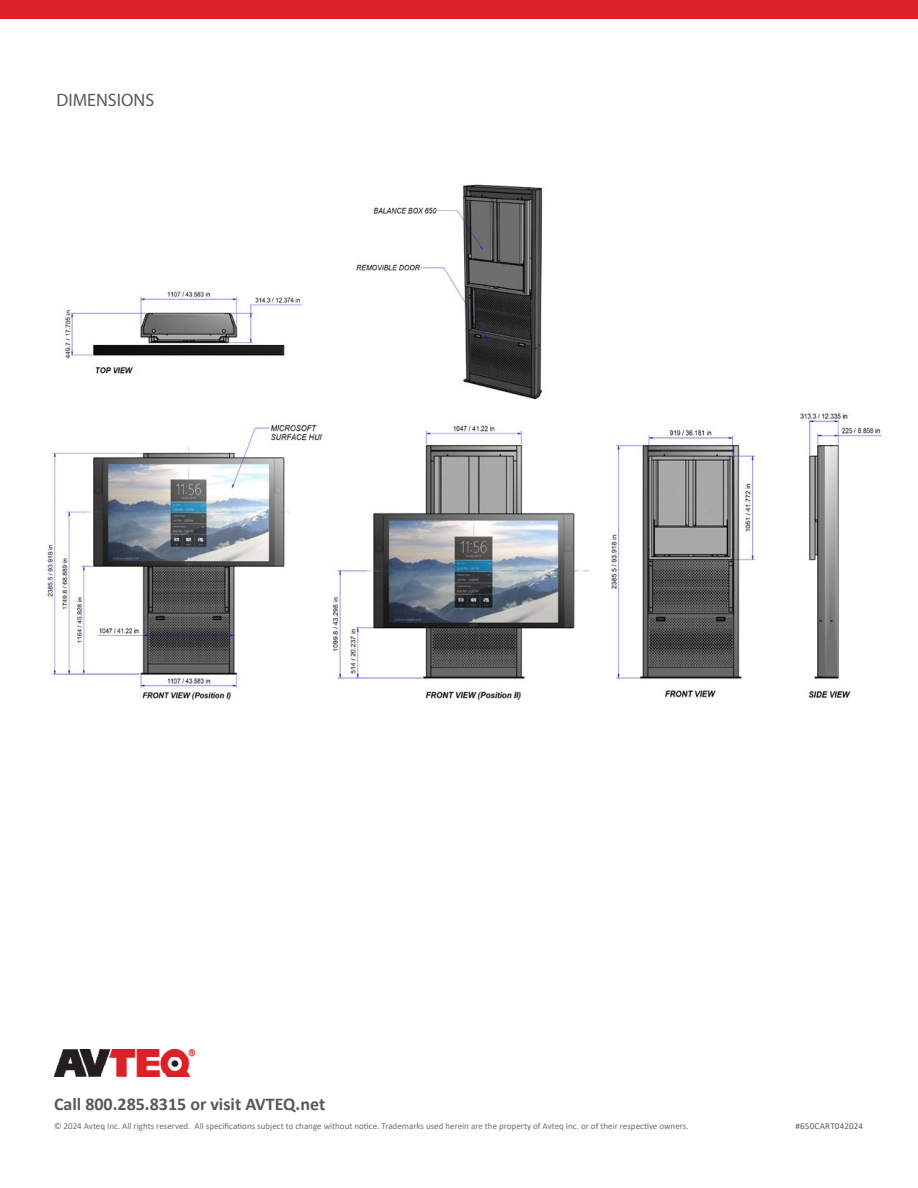
<style>
.page{position:relative;width:918px;height:1188px;background:#fff}
.page>*{position:absolute;margin:0;border:0;box-sizing:border-box;transform-origin:0 0}
.t1{font:700 18px "Calibri";color:#58595b}
.t2{font:18px "Myriad Pro";color:#58595b}
.t3{font:9px "Calibri";color:#6d6e71}
.t4{font:9px "Calibri";letter-spacing:.025em;color:#58595b}
</style>
<div class="page">
<div style="left:0;top:0;width:918px;height:19px;background:#db2328"></div>
<img style="left:47px;top:184px;width:835px;height:517px">
<img style="left:54px;top:1049px;width:140px;height:27px">
<h1 class="t2" style="left:57px;top:89px;width:99px">DIMENSIONS</h1>
<h1 class="t1" style="left:54px;top:1091px;width:273px">Call 800.285.8315 or visit AVTEQ.net</h1>
<p class="t3" style="left:54px;top:1120px;width:636px">© 2024 Avteq Inc. All rights reserved. All specifications subject to change without notice. Trademarks used herein are the property of Avteq Inc. or of their respective owners.</p>
<p class="t4" style="left:795px;top:1120px;width:69px">#650CART042024</p>
</div>
